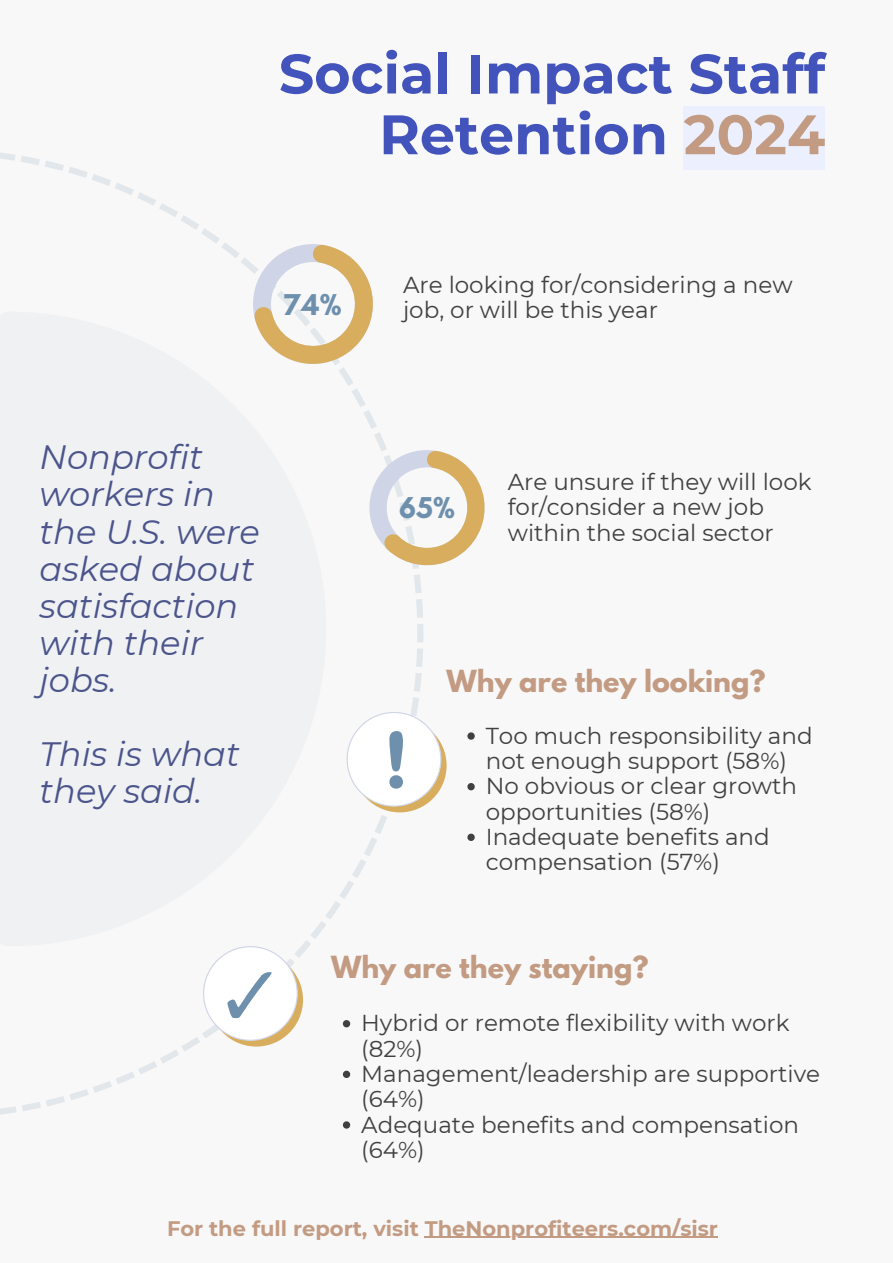
<style>
.page{position:relative;width:893px;height:1263px;background:#f8f8f8}
.page>*{position:absolute;margin:0;border:0;box-sizing:border-box;transform-origin:0 0}
.t1{font:700 55.5px/60.8px "Montserrat";color:#4253bb;text-align:right}
.t2{font:italic 33.75px/37.1px "Montserrat";color:#4b548b}
.t3{font:700 30.75px "Glacial Indifference";color:#6e90ad}
.t4{font:700 27px "League Spartan";color:#c29b82}
.t5{font:23.02px/25.3px "Montserrat";color:#404040}
.t6{font:700 21px "Montserrat";color:#c29b82}
.s1{color:#c29b82}
</style>
<div class="page">
<div style="left:683px;top:106px;width:142px;height:64px;background:#ebeffe"></div>
<svg style="left:0;top:152px;width:423px;height:963px"></svg>
<svg style="left:0;top:312px;width:326px;height:634px;fill:#eff1f3"></svg>
<svg style="left:369px;top:450px;width:115px;height:115px"></svg>
<svg style="left:253px;top:244px;width:120px;height:120px"></svg>
<svg style="left:346px;top:712px;width:100px;height:100px"></svg>
<svg style="left:203px;top:946px;width:100px;height:100px"></svg>
<svg style="left:467px;top:732px;width:8px;height:8px"></svg>
<svg style="left:467px;top:783px;width:8px;height:7px"></svg>
<svg style="left:467px;top:834px;width:8px;height:7px"></svg>
<svg style="left:343px;top:1020px;width:7px;height:7px"></svg>
<svg style="left:343px;top:1071px;width:7px;height:7px"></svg>
<svg style="left:343px;top:1121px;width:7px;height:7px"></svg>
<hr style="left:425px;top:1236px;width:293px;height:2px;background:#c29b82">
<h1 class="t1" style="left:279px;top:43px;width:548px">Social Impact Staff<br>Retention <span class="s1">2024</span></h1>
<h3 class="t3" style="left:284px;top:285px;width:59px">74%</h3>
<p class="t5" style="left:403px;top:272px;width:391px">Are looking for/considering a new job, or will be this year</p>
<p class="t2" style="left:40px;top:439px;width:222px">Nonprofit workers in the U.S. were asked about satisfaction with their jobs.</p>
<p class="t2" style="left:40px;top:736px;width:202px">This is what they said.</p>
<h3 class="t3" style="left:399px;top:489px;width:58px">65%</h3>
<p class="t5" style="left:508px;top:469px;width:305px">Are unsure if they will look for/consider a new job within the social sector</p>
<h2 class="t4" style="left:446px;top:667px;width:320px">Why are they looking?</h2>
<h2 class="t5" style="left:486px;top:723px;width:328px">Too much responsibility and not enough support (58%)</h2>
<p class="t5" style="left:486px;top:773px;width:313px">No obvious or clear growth opportunities (58%)</p>
<p class="t5" style="left:486px;top:824px;width:285px">Inadequate benefits and compensation (57%)</p>
<p class="t4" style="left:331px;top:953px;width:319px">Why are they staying?</p>
<p class="t5" style="left:361px;top:1010px;width:430px">Hybrid or remote flexibility with work (82%)</p>
<h3 class="t5" style="left:361px;top:1061px;width:460px">Management/leadership are supportive (64%)</h3>
<p class="t5" style="left:361px;top:1111px;width:439px">Adequate benefits and compensation (64%)</p>
<p class="t6" style="left:167px;top:1215px;width:552px">For the full report, visit TheNonprofiteers.com/sisr</p>
</div>
